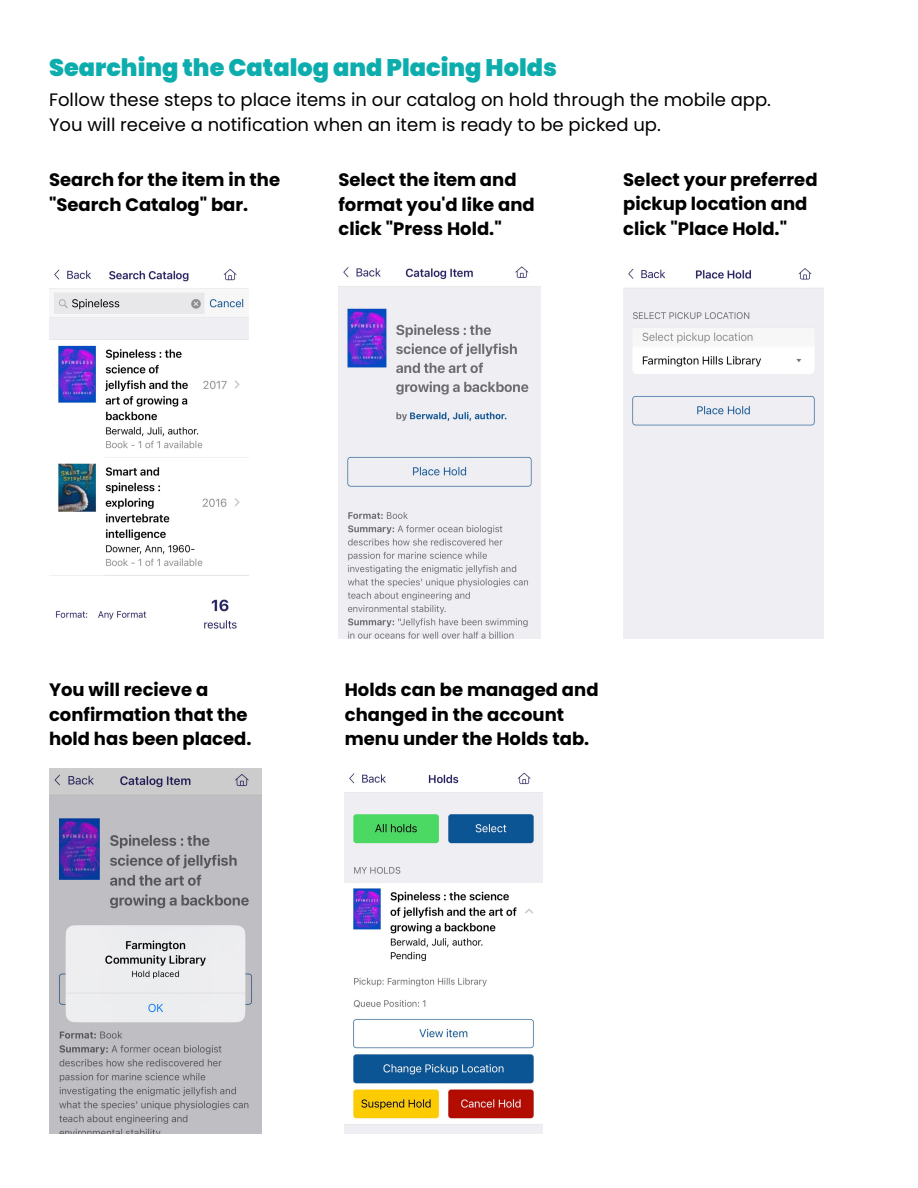
<style>
.page{position:relative;width:918px;height:1188px;background:#fff}
.page>*{position:absolute;margin:0;border:0;box-sizing:border-box;transform-origin:0 0}
.t1{font:900 24px "Poppins";color:#0eadad}
.t2{font:700 18px/24.8px "Poppins";color:#000}
.t3{font:18px/24.8px "Poppins";color:#000}
</style>
<div class="page">
<img style="left:49px;top:269px;width:199px;height:360px">
<img style="left:338px;top:266px;width:203px;height:372px">
<img style="left:623px;top:268px;width:200px;height:370px">
<img style="left:49px;top:769px;width:213px;height:364px">
<img style="left:345px;top:772px;width:198px;height:361px">
<p class="t1" style="left:49px;top:51px;width:509px">Searching the Catalog and Placing Holds</p>
<p class="t3" style="left:49px;top:87px;width:724px">Follow these steps to place items in our catalog on hold through the mobile app.<br>You will receive a notification when an item is ready to be picked up.</p>
<p class="t2" style="left:49px;top:167px;width:233px">Search for the item in the "Search Catalog" bar.</p>
<p class="t2" style="left:338px;top:167px;width:198px">Select the item and format you'd like and click "Press Hold."</p>
<p class="t2" style="left:623px;top:167px;width:196px">Select your preferred pickup location and click "Place Hold."</p>
<p class="t2" style="left:49px;top:677px;width:204px">You will recieve a confirmation that the hold has been placed.</p>
<p class="t2" style="left:345px;top:677px;width:255px">Holds can be managed and changed in the account menu under the Holds tab.</p>
</div>
